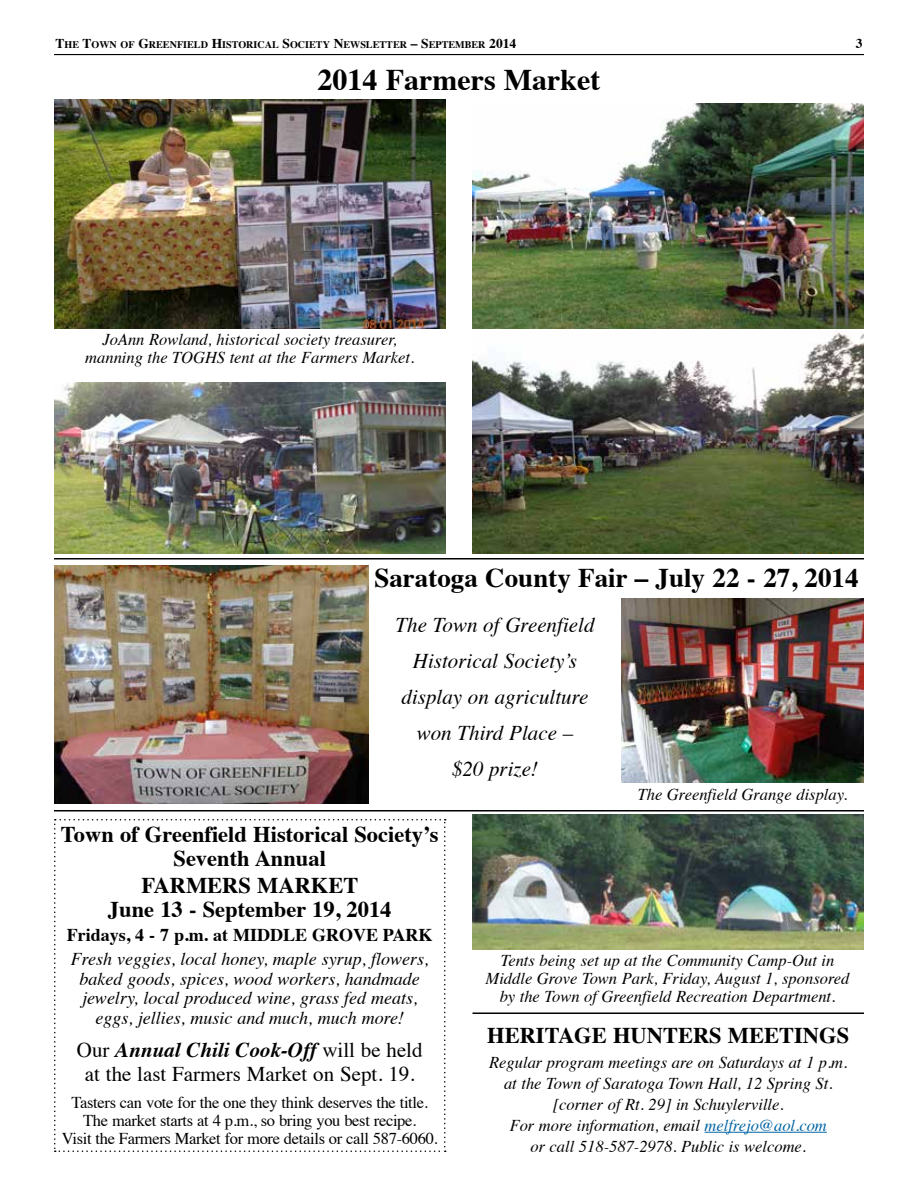
<style>
.page{position:relative;width:918px;height:1188px;background:#fff}
.page>*{position:absolute;margin:0;border:0;box-sizing:border-box;transform-origin:0 0}
.t1{font:700 30px "Times";color:#000}
.t2{font:700 27px "Times";color:#000}
.t3{font:700 22.5px/24px "Times";color:#000;text-align:center}
.t4{font:italic 21px/36px "Times";color:#000;text-align:center}
.t5{font:21px/24px "Times";color:#000;text-align:center}
.t6{font:italic 18px/19.5px "Times";color:#000;text-align:center}
.t7{font:700 18px "Times";color:#000}
.t8{font:italic 16.5px/21px "Times";color:#000;text-align:center}
.t9{font:16.5px/18px "Times";letter-spacing:-.02em;color:#000;text-align:center}
.t10{font:700 13.5px "Times";color:#000}
.t11{font:700 10.2px "Times";color:#000}
.s1{font-size:13.5px}
.s2{font-weight:700;font-style:italic}
.s3{color:#0065a4}
</style>
<div class="page">
<hr style="left:54px;top:54px;width:810px;height:1px;background:#000">
<svg style="left:54px;top:819px;width:392px;height:333px"></svg>
<hr style="left:54px;top:810px;width:810px;height:2px;background:#000">
<img style="left:54px;top:382px;width:392px;height:172px">
<img style="left:54px;top:566px;width:315px;height:238px">
<img style="left:621px;top:598px;width:243px;height:185px">
<img style="left:472px;top:104px;width:392px;height:450px">
<hr style="left:472px;top:1012px;width:392px;height:2px;background:#000">
<hr style="left:705px;top:1132px;width:122px;height:1px;background:#0065a4">
<img style="left:54px;top:99px;width:392px;height:229px">
<img style="left:472px;top:814px;width:392px;height:136px">
<hr style="left:54px;top:558px;width:810px;height:2px;background:#000">
<p class="t11" style="left:56px;top:34px;width:462px"><span class="s1">T</span>HE <span class="s1">T</span>OWN OF <span class="s1">G</span>REENFIELD <span class="s1">H</span>ISTORICAL <span class="s1">S</span>OCIETY <span class="s1">N</span>EWSLETTER <span class="s1">– S</span>EPTEMBER <span class="s1">2014</span></p>
<p class="t10" style="left:856px;top:30px;width:8px">3</p>
<h1 class="t1" style="left:317px;top:51px;width:285px">2014 Farmers Market</h1>
<p class="t8" style="left:85px;top:330px;width:330px;line-height:18px">JoAnn Rowland, historical society treasurer, manning the TOGHS tent at the Farmers Market.</p>
<h2 class="t2" style="left:374px;top:552px;width:486px">Saratoga County Fair – July 22 - 27, 2014</h2>
<p class="t4" style="left:396px;top:606px;width:200px">The Town of Greenfield<br>Historical Society’s display on agriculture won Third Place –<br>$20 prize!</p>
<p class="t8" style="left:638px;top:783px;width:211px">The Greenfield Grange display.</p>
<h3 class="t3" style="left:61px;top:820px;width:379px">Town of Greenfield Historical Society’s<br>Seventh Annual</h3>
<h3 class="t3" style="left:108px;top:871px;width:285px">FARMERS MARKET<br>June 13 - September 19, 2014</h3>
<p class="t7" style="left:67px;top:918px;width:367px">Fridays, 4 - 7 p.m. at MIDDLE GROVE PARK</p>
<p class="t6" style="left:71px;top:949px;width:360px">Fresh veggies, local honey, maple syrup, flowers, baked goods, spices, wood workers, handmade jewelry, local produced wine, grass fed meats, eggs, jellies, music and much, much more!</p>
<p class="t5" style="left:77px;top:1036px;width:347px">Our <span class="s2">Annual Chili Cook-Off</span> will be held at the last Farmers Market on Sept. 19.</p>
<p class="t9" style="left:62px;top:1092px;width:377px">Tasters can vote for the one they think deserves the title.<br>The market starts at 4 p.m., so bring you best recipe.<br>Visit the Farmers Market for more details or call 587-6060.</p>
<p class="t8" style="left:486px;top:951px;width:365px;line-height:18px">Tents being set up at the Community Camp-Out in<br>Middle Grove Town Park, Friday, August 1, sponsored by the Town of Greenfield Recreation Department.</p>
<h3 class="t3" style="left:487px;top:1021px;width:364px">HERITAGE HUNTERS MEETINGS</h3>
<p class="t8" style="left:489px;top:1051px;width:360px">Regular program meetings are on Saturdays at 1 p.m. at the Town of Saratoga Town Hall, 12 Spring St. [corner of Rt. 29] in Schuylerville.<br>For more information, email <span class="s3">melfrejo@aol.com<br></span>or call 518-587-2978. Public is welcome.</p>
</div>
